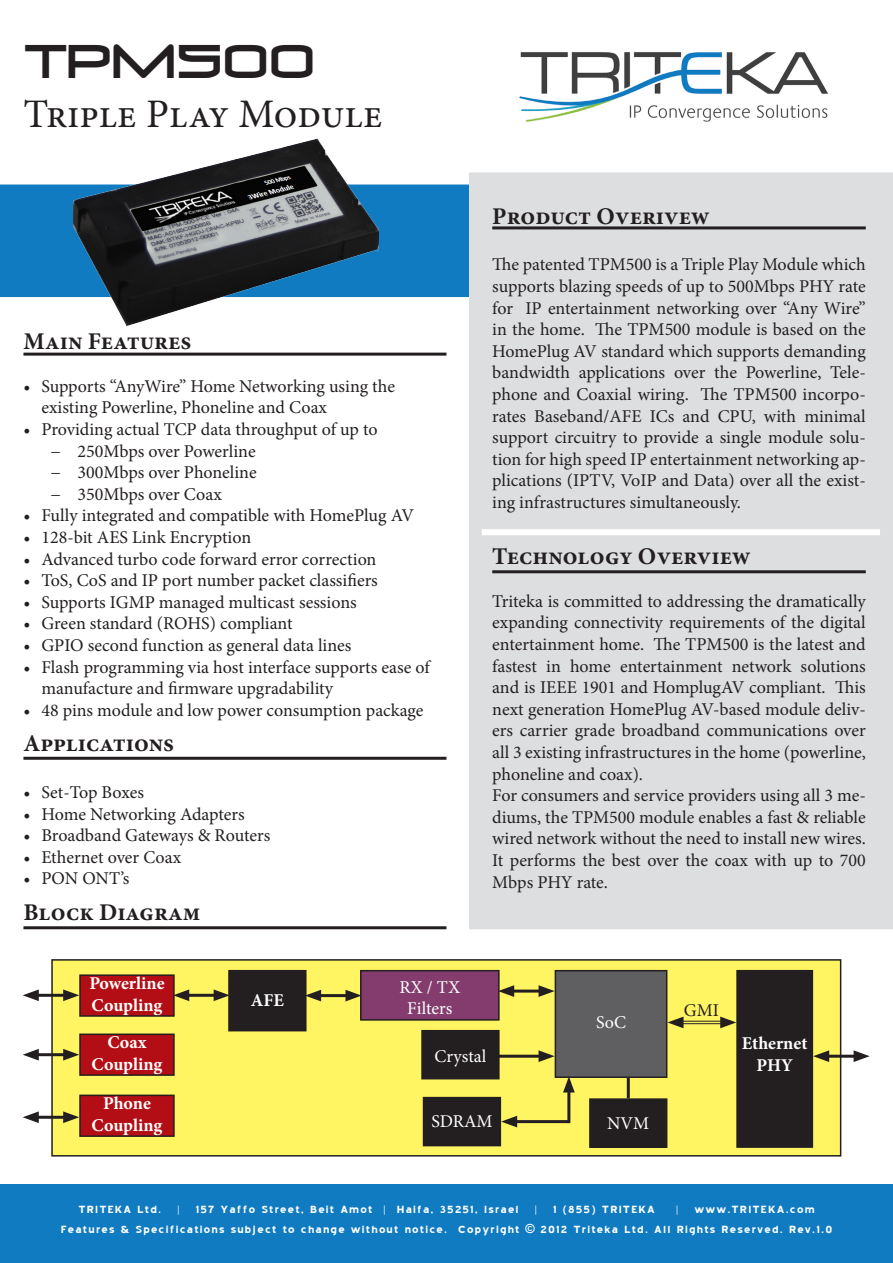
<style>
.page{position:relative;width:893px;height:1263px;background:#fff}
.page>*{position:absolute;margin:0;border:0;box-sizing:border-box;transform-origin:0 0}
.t1{font:45px "Venus Rising";color:#231f20}
.t2{font:40.5px "Minion Pro";color:#231f20}
.t3{font:700 24px "Minion Pro";color:#231f20}
.t4{font:18px/21.6px "Minion Pro";color:#231f20;text-align:justify}
.t5{font:700 18px "Minion Pro";color:#fff}
.t6{font:18px "Minion Pro";color:#fff}
.t7{font:700 12.6px "Blue Highway";letter-spacing:.05em;color:#fff}
.s1{font-family:"Arial"}
</style>
<div class="page">
<div style="left:0;top:184px;width:469px;height:113px;background:#107bc1"></div>
<div style="left:469px;top:172px;width:424px;height:757px;background:#dddee0"></div>
<div style="left:52px;top:960px;width:789px;height:196px;background:#fff461"></div>
<div style="left:51px;top:959px;width:790px;height:197px;border:2px solid #231f20"></div>
<div style="left:482px;top:529px;width:398px;height:6px;background:#fff"></div>
<hr style="left:23px;top:353px;width:423px;height:3px;background:#231f20">
<hr style="left:23px;top:757px;width:423px;height:3px;background:#231f20">
<hr style="left:23px;top:926px;width:423px;height:3px;background:#231f20">
<div style="left:80px;top:975px;width:94px;height:41px;background:#b30e15"></div>
<div style="left:79px;top:974px;width:96px;height:43px;border:2px solid #231f20"></div>
<div style="left:80px;top:1034px;width:94px;height:41px;background:#b30e15"></div>
<div style="left:79px;top:1033px;width:96px;height:43px;border:2px solid #231f20"></div>
<div style="left:80px;top:1095px;width:94px;height:41px;background:#b30e15"></div>
<div style="left:79px;top:1094px;width:96px;height:43px;border:2px solid #231f20"></div>
<div style="left:229px;top:971px;width:77px;height:60px;background:#231f20"></div>
<div style="left:228px;top:970px;width:79px;height:61px;border:2px solid #231f20"></div>
<div style="left:361px;top:971px;width:138px;height:49px;background:#843c6e"></div>
<div style="left:360px;top:970px;width:140px;height:51px;border:2px solid #231f20"></div>
<div style="left:555px;top:971px;width:112px;height:106px;background:#5f5f62"></div>
<div style="left:555px;top:970px;width:112px;height:108px;border:2px solid #231f20"></div>
<div style="left:422px;top:1031px;width:77px;height:48px;background:#231f20"></div>
<div style="left:421px;top:1030px;width:79px;height:49px;border:2px solid #231f20"></div>
<div style="left:424px;top:1097px;width:76px;height:48px;background:#231f20"></div>
<div style="left:423px;top:1097px;width:78px;height:49px;border:2px solid #231f20"></div>
<div style="left:737px;top:971px;width:75px;height:176px;background:#231f20"></div>
<div style="left:736px;top:970px;width:77px;height:178px;border:2px solid #231f20"></div>
<hr style="left:184px;top:994px;width:35px;height:3px;background:#231f20">
<svg style="left:173px;top:989px;width:16px;height:12px"></svg>
<svg style="left:214px;top:989px;width:16px;height:12px"></svg>
<hr style="left:315px;top:994px;width:36px;height:3px;background:#231f20">
<svg style="left:305px;top:990px;width:16px;height:11px"></svg>
<svg style="left:345px;top:990px;width:17px;height:11px"></svg>
<hr style="left:508px;top:989px;width:36px;height:3px;background:#231f20">
<svg style="left:498px;top:985px;width:16px;height:12px"></svg>
<svg style="left:539px;top:985px;width:16px;height:12px"></svg>
<hr style="left:33px;top:994px;width:36px;height:3px;background:#231f20">
<svg style="left:23px;top:989px;width:16px;height:12px"></svg>
<svg style="left:63px;top:989px;width:16px;height:12px"></svg>
<hr style="left:33px;top:1053px;width:36px;height:3px;background:#231f20">
<svg style="left:23px;top:1049px;width:16px;height:11px"></svg>
<svg style="left:63px;top:1049px;width:16px;height:11px"></svg>
<hr style="left:33px;top:1116px;width:36px;height:3px;background:#231f20">
<svg style="left:23px;top:1111px;width:16px;height:12px"></svg>
<svg style="left:63px;top:1111px;width:16px;height:12px"></svg>
<hr style="left:823px;top:1055px;width:36px;height:3px;background:#231f20">
<svg style="left:813px;top:1050px;width:16px;height:12px"></svg>
<svg style="left:854px;top:1050px;width:16px;height:12px"></svg>
<hr style="left:498px;top:1055px;width:46px;height:3px;background:#231f20">
<svg style="left:539px;top:1050px;width:16px;height:12px"></svg>
<div style="left:590px;top:1099px;width:77px;height:48px;background:#231f20"></div>
<div style="left:589px;top:1098px;width:78px;height:50px;border:2px solid #231f20"></div>
<hr style="left:627px;top:1078px;width:3px;height:20px;background:#231f20">
<hr style="left:511px;top:1120px;width:58px;height:3px;background:#231f20">
<svg style="left:501px;top:1116px;width:16px;height:11px"></svg>
<hr style="left:567px;top:1087px;width:3px;height:36px;background:#231f20">
<svg style="left:563px;top:1076px;width:12px;height:16px"></svg>
<hr style="left:678px;top:1021px;width:48px;height:1px;background:#231f20">
<hr style="left:678px;top:1023px;width:48px;height:1px;background:#231f20">
<svg style="left:667px;top:1016px;width:16px;height:12px"></svg>
<svg style="left:720px;top:1016px;width:16px;height:12px"></svg>
<div style="left:0;top:1184px;width:893px;height:79px;background:#107bc1"></div>
<hr style="left:492px;top:570px;width:374px;height:3px;background:#231f20">
<hr style="left:492px;top:226px;width:374px;height:3px;background:#231f20">
<img style="left:74px;top:139px;width:304px;height:187px">
<img style="left:519px;top:52px;width:310px;height:70px">
<p class="t1" style="left:23px;top:37px;width:294px">TPM500</p>
<p class="t2" style="left:23px;top:87px;width:361px">Triple Play Module</p>
<p class="t3" style="left:23px;top:324px;width:169px">Main Features</p>
<p class="t4" style="left:23px;top:375px;width:373px">• Supports “AnyWire” Home Networking using the</p>
<p class="t4" style="left:41px;top:397px;width:287px">existing Powerline, Phoneline and Coax</p>
<p class="t4" style="left:23px;top:419px;width:356px">• Providing actual TCP data throughput of up to</p>
<p class="t4" style="left:50px;top:440px;width:207px">− 250Mbps over Powerline</p>
<p class="t4" style="left:50px;top:462px;width:208px">− 300Mbps over Phoneline</p>
<p class="t4" style="left:50px;top:483px;width:173px">− 350Mbps over Coax</p>
<p class="t4" style="left:23px;top:505px;width:392px">• Fully integrated and compatible with HomePlug AV</p>
<p class="t4" style="left:23px;top:527px;width:229px">• 128-bit AES Link Encryption</p>
<p class="t4" style="left:23px;top:548px;width:354px">• Advanced turbo code forward error correction</p>
<p class="t4" style="left:23px;top:570px;width:356px">• ToS, CoS and IP port number packet classifiers</p>
<p class="t4" style="left:23px;top:591px;width:335px">• Supports IGMP managed multicast sessions</p>
<p class="t4" style="left:23px;top:613px;width:271px">• Green standard (ROHS) compliant</p>
<p class="t4" style="left:23px;top:635px;width:329px">• GPIO second function as general data lines</p>
<p class="t4" style="left:23px;top:656px;width:408px">• Flash programming via host interface supports ease of</p>
<p class="t4" style="left:41px;top:678px;width:293px">manufacture and firmware upgradability</p>
<p class="t4" style="left:23px;top:699px;width:401px">• 48 pins module and low power consumption package</p>
<p class="t3" style="left:23px;top:727px;width:152px">Applications</p>
<p class="t4" style="left:23px;top:781px;width:122px">• Set-Top Boxes</p>
<p class="t4" style="left:23px;top:803px;width:223px">• Home Networking Adapters</p>
<p class="t4" style="left:23px;top:825px;width:248px">• Broadband Gateways &amp; Routers</p>
<p class="t4" style="left:23px;top:846px;width:159px">• Ethernet over Coax</p>
<p class="t4" style="left:23px;top:868px;width:107px">• PON ONT’s</p>
<p class="t3" style="left:23px;top:895px;width:178px">Block Diagram</p>
<p class="t3" style="left:492px;top:199px;width:219px">Product Overivew</p>
<p class="t4" style="left:492px;top:254px;width:375px">The patented TPM500 is a Triple Play Module which supports blazing speeds of up to 500Mbps PHY rate for IP entertainment networking over “Any Wire” in the home. The TPM500 module is based on the HomePlug AV standard which supports demanding bandwidth applications over the Powerline, Tele&shy;phone and Coaxial wiring. The TPM500 incorpo&shy;rates Baseband/AFE ICs and CPU, with minimal support circuitry to provide a single module solu&shy;tion for high speed IP entertainment networking ap&shy;plications (IPTV, VoIP and Data) over all the exist&shy;ing infrastructures simultaneously.</p>
<p class="t3" style="left:492px;top:539px;width:260px">Technology Overview</p>
<p class="t4" style="left:492px;top:590px;width:375px">Triteka is committed to addressing the dramatically expanding connectivity requirements of the digital entertainment home. The TPM500 is the latest and fastest in home entertainment network solutions and is IEEE 1901 and HomplugAV compliant. This next generation HomePlug AV-based module deliv&shy;ers carrier grade broadband communications over all 3 existing infrastructures in the home (powerline, phoneline and coax).</p>
<p class="t4" style="left:492px;top:785px;width:375px">For consumers and service providers using all 3 me&shy;diums, the TPM500 module enables a fast &amp; reliable wired network without the need to install new wires.<br>It performs the best over the coax with up to 700<br>Mbps PHY rate.</p>
<p class="t5" style="left:89px;top:970px;width:77px">Powerline</p>
<p class="t5" style="left:92px;top:992px;width:72px">Coupling</p>
<p class="t5" style="left:107px;top:1030px;width:41px">Coax</p>
<p class="t5" style="left:92px;top:1051px;width:72px">Coupling</p>
<p class="t5" style="left:103px;top:1091px;width:49px">Phone</p>
<p class="t5" style="left:92px;top:1112px;width:72px">Coupling</p>
<p class="t5" style="left:251px;top:988px;width:35px">AFE</p>
<p class="t6" style="left:399px;top:975px;width:62px">RX/TX</p>
<p class="t6" style="left:407px;top:996px;width:46px">Filters</p>
<p class="t6" style="left:434px;top:1044px;width:54px">Crystal</p>
<p class="t6" style="left:431px;top:1109px;width:63px">SDRAM</p>
<p class="t6" style="left:596px;top:1010px;width:31px">SoC</p>
<p class="t6" style="left:607px;top:1111px;width:44px">NVM</p>
<p class="t4" style="left:684px;top:1000px;width:37px">GMI</p>
<p class="t5" style="left:742px;top:1031px;width:67px">Ethernet</p>
<p class="t5" style="left:756px;top:1052px;width:38px">PHY</p>
<p class="t7" style="left:78px;top:1203px;width:579px">TRITEKA Ltd. | 157 Yaffo Street, Beit Amot | Haifa, 35251, Israel | 1 (855) TRITEKA</p>
<p class="t7" style="left:676px;top:1203px;width:141px">| www.TRITEKA.com</p>
<p class="t7" style="left:60px;top:1223px;width:773px">Features &amp; Specifications subject to change without notice. Copyright <span class="s1">©</span> 2012 Triteka Ltd. All Rights Reserved. Rev.1.0</p>
</div>
